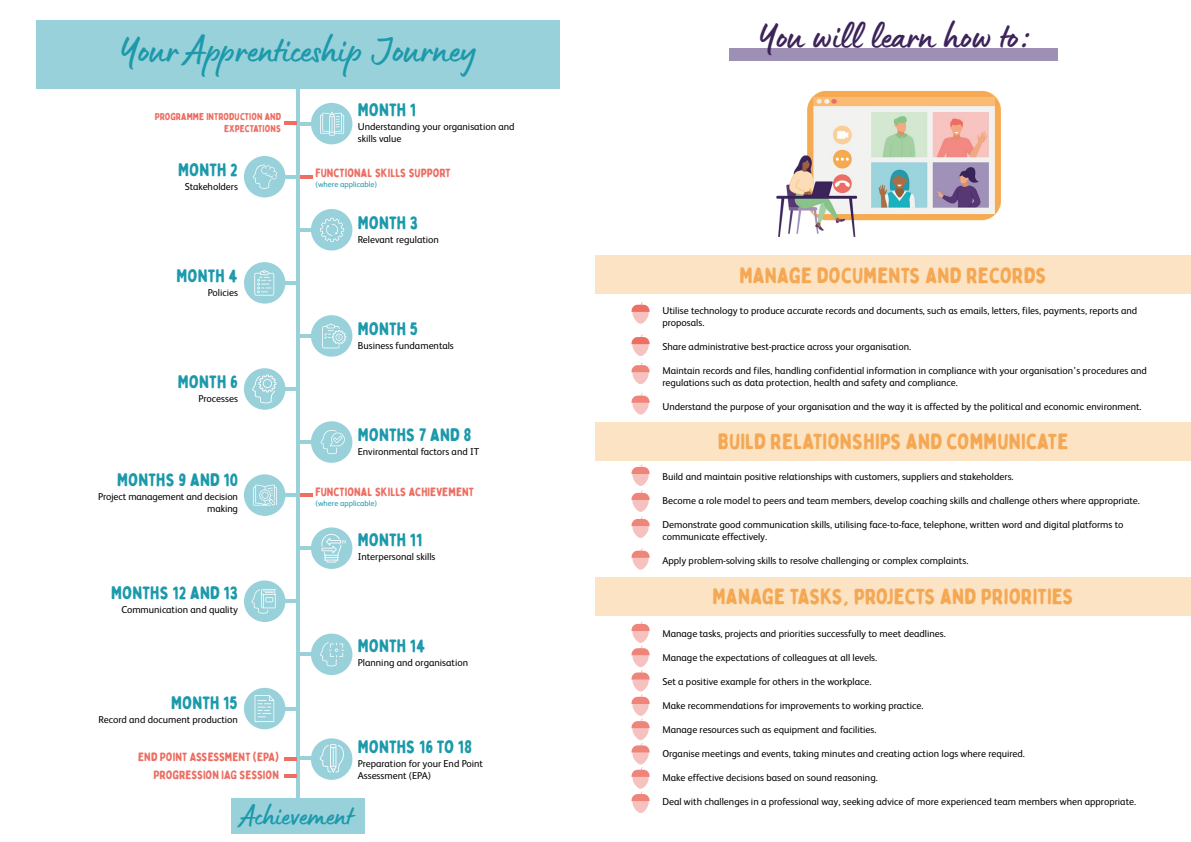
<style>
.page{position:relative;width:1191px;height:842px;background:#fff}
.page>*{position:absolute;margin:0;border:0;box-sizing:border-box;transform-origin:0 0}
.t1{font:40px "Lumios Marker";color:#1c99ab}
.t2{font:39px "Lumios Marker";color:#3c235a}
.t3{font:30px "Lumios Marker";color:#1c99ab}
.t4{font:22px "Bobby Jones Soft";color:#f5a854}
.t5{font:18.1px "Bobby Jones Soft";color:#1c99ab}
.t6{font:12.1px/17.3px "Bobby Jones Soft";color:#ed6e63;text-align:right}
.t7{font:10px/12px "FS Albert";color:#000}
.t8{font:10px/12px "Bobby Jones Soft";color:#ed6e63;text-align:right}
.t9{font:8px "FS Albert";color:#1c99ab}
</style>
<div class="page">
<hr style="left:297px;top:73px;width:3px;height:733px;background:#99d1db">
<svg style="left:300px;top:175px;width:12px;height:3px"></svg>
<hr style="left:270px;top:175px;width:28px;height:3px;background:#99d1db">
<div style="left:244px;top:156px;width:41px;height:41px;background:#99d1db;border-radius:50%"></div>
<svg style="left:253px;top:165px;width:24px;height:24px"></svg>
<hr style="left:270px;top:494px;width:28px;height:3px;background:#99d1db">
<div style="left:244px;top:474px;width:41px;height:42px;background:#99d1db;border-radius:50%"></div>
<svg style="left:253px;top:485px;width:24px;height:21px"></svg>
<hr style="left:270px;top:600px;width:28px;height:3px;background:#99d1db">
<div style="left:244px;top:580px;width:41px;height:42px;background:#99d1db;border-radius:50%"></div>
<svg style="left:251px;top:589px;width:25px;height:25px"></svg>
<hr style="left:298px;top:547px;width:28px;height:3px;background:#99d1db">
<div style="left:311px;top:527px;width:41px;height:42px;background:#99d1db;border-radius:50%"></div>
<svg style="left:321px;top:534px;width:25px;height:28px"></svg>
<hr style="left:298px;top:228px;width:28px;height:3px;background:#99d1db">
<div style="left:311px;top:209px;width:41px;height:42px;background:#99d1db;border-radius:50%"></div>
<svg style="left:320px;top:218px;width:24px;height:24px"></svg>
<hr style="left:298px;top:653px;width:28px;height:3px;background:#99d1db">
<div style="left:311px;top:634px;width:41px;height:41px;background:#99d1db;border-radius:50%"></div>
<svg style="left:320px;top:642px;width:24px;height:24px"></svg>
<svg style="left:300px;top:493px;width:12px;height:3px"></svg>
<hr style="left:270px;top:281px;width:28px;height:3px;background:#99d1db">
<div style="left:244px;top:262px;width:41px;height:42px;background:#99d1db;border-radius:50%"></div>
<svg style="left:254px;top:270px;width:20px;height:26px"></svg>
<hr style="left:298px;top:440px;width:28px;height:4px;background:#99d1db">
<div style="left:311px;top:421px;width:41px;height:42px;background:#99d1db;border-radius:50%"></div>
<svg style="left:321px;top:430px;width:24px;height:24px"></svg>
<hr style="left:270px;top:387px;width:28px;height:3px;background:#99d1db">
<div style="left:244px;top:368px;width:41px;height:42px;background:#99d1db;border-radius:50%"></div>
<svg style="left:252px;top:375px;width:24px;height:28px"></svg>
<hr style="left:298px;top:334px;width:28px;height:3px;background:#99d1db">
<div style="left:311px;top:315px;width:41px;height:42px;background:#99d1db;border-radius:50%"></div>
<svg style="left:322px;top:323px;width:24px;height:25px"></svg>
<hr style="left:298px;top:122px;width:28px;height:3px;background:#99d1db">
<div style="left:311px;top:103px;width:41px;height:41px;background:#99d1db;border-radius:50%"></div>
<svg style="left:320px;top:112px;width:24px;height:24px"></svg>
<svg style="left:284px;top:122px;width:13px;height:3px"></svg>
<hr style="left:298px;top:757px;width:28px;height:3px;background:#99d1db">
<div style="left:311px;top:738px;width:41px;height:42px;background:#99d1db;border-radius:50%"></div>
<svg style="left:320px;top:744px;width:24px;height:29px"></svg>
<hr style="left:270px;top:707px;width:28px;height:3px;background:#99d1db">
<div style="left:244px;top:688px;width:41px;height:41px;background:#99d1db;border-radius:50%"></div>
<svg style="left:255px;top:695px;width:19px;height:27px"></svg>
<div style="left:36px;top:21px;width:523px;height:68px;background:#99d1db"></div>
<div style="left:231px;top:798px;width:134px;height:36px;background:#99d1db"></div>
<svg style="left:284px;top:758px;width:13px;height:3px"></svg>
<svg style="left:284px;top:775px;width:13px;height:3px"></svg>
<div style="left:729px;top:48px;width:328px;height:12px;background:#9e8fb5"></div>
<div style="left:595px;top:255px;width:596px;height:39px;background:#fce3c3"></div>
<div style="left:595px;top:422px;width:596px;height:39px;background:#fce3c3"></div>
<div style="left:595px;top:577px;width:596px;height:39px;background:#fce3c3"></div>
<img style="left:776px;top:91px;width:225px;height:145px">
<svg style="left:631px;top:302px;width:18px;height:22px"></svg>
<svg style="left:631px;top:335px;width:18px;height:21px"></svg>
<svg style="left:631px;top:363px;width:18px;height:21px"></svg>
<svg style="left:631px;top:393px;width:18px;height:22px"></svg>
<svg style="left:631px;top:464px;width:18px;height:74px"></svg>
<svg style="left:631px;top:548px;width:18px;height:22px"></svg>
<svg style="left:631px;top:621px;width:18px;height:192px"></svg>
<h1 class="t1" style="left:119px;top:24px;width:359px">Your Apprenticeship Journey</h1>
<p class="t8" style="left:155px;top:111px;width:128px">PROGRAMME INTRODUCTION AND<br>EXPECTATIONS</p>
<h3 class="t5" style="left:178px;top:158px;width:61px">MONTH 2</h3>
<p class="t7" style="left:185px;top:180px;width:55px">Stakeholders</p>
<h3 class="t5" style="left:176px;top:264px;width:63px">MONTH 4</h3>
<p class="t7" style="left:208px;top:286px;width:32px">Policies</p>
<h3 class="t5" style="left:178px;top:371px;width:62px">MONTH 6</h3>
<p class="t7" style="left:199px;top:393px;width:41px">Processes</p>
<h3 class="t5" style="left:117px;top:468px;width:122px">MONTHS 9 AND 10</h3>
<p class="t7" style="left:98px;top:490px;width:141px;text-align:right">Project management and decision making</p>
<h3 class="t5" style="left:111px;top:581px;width:128px">MONTHS 12 AND 13</h3>
<p class="t7" style="left:121px;top:603px;width:118px">Communication and quality</p>
<h3 class="t5" style="left:171px;top:692px;width:68px">MONTH 15</h3>
<p class="t7" style="left:99px;top:714px;width:141px">Record and document production</p>
<p class="t6" style="left:138px;top:749px;width:142px">END POINT ASSESSMENT (EPA)<br>PROGRESSION IAG SESSION</p>
<h3 class="t5" style="left:358px;top:98px;width:60px">MONTH 1</h3>
<p class="t7" style="left:358px;top:120px;width:158px">Understanding your organisation and skills value</p>
<p class="t6" style="left:315px;top:164px;width:137px">FUNCTIONAL SKILLS SUPPORT</p>
<p class="t9" style="left:315px;top:180px;width:63px">(where applicable)</p>
<h3 class="t5" style="left:358px;top:211px;width:62px">MONTH 3</h3>
<p class="t7" style="left:358px;top:233px;width:83px">Relevant regulation</p>
<h3 class="t5" style="left:358px;top:317px;width:62px">MONTH 5</h3>
<p class="t7" style="left:358px;top:339px;width:98px">Business fundamentals</p>
<h3 class="t5" style="left:358px;top:424px;width:115px">MONTHS 7 AND 8</h3>
<p class="t7" style="left:358px;top:446px;width:123px">Environmental factors and IT</p>
<p class="t6" style="left:315px;top:483px;width:160px">FUNCTIONAL SKILLS ACHIEVEMENT</p>
<p class="t9" style="left:315px;top:498px;width:63px">(where applicable)</p>
<h3 class="t5" style="left:358px;top:528px;width:66px">MONTH 11</h3>
<p class="t7" style="left:358px;top:550px;width:79px">Interpersonal skills</p>
<h3 class="t5" style="left:358px;top:634px;width:69px">MONTH 14</h3>
<p class="t7" style="left:358px;top:656px;width:112px">Planning and organisation</p>
<h3 class="t5" style="left:358px;top:736px;width:116px">MONTHS 16 TO 18</h3>
<p class="t7" style="left:358px;top:758px;width:127px">Preparation for your End Point<br>Assessment (EPA)</p>
<h3 class="t3" style="left:242px;top:796px;width:113px">Achievement</h3>
<h2 class="t2" style="left:757px;top:11px;width:273px">You will learn how to:</h2>
<h3 class="t4" style="left:739px;top:261px;width:309px">MANAGE DOCUMENTS AND RECORDS</h3>
<p class="t7" style="left:662px;top:304px;width:476px">Utilise technology to produce accurate records and documents, such as emails, letters, files, payments, reports and proposals.</p>
<p class="t7" style="left:662px;top:340px;width:250px">Share administrative best-practice across your organisation.</p>
<p class="t7" style="left:662px;top:364px;width:486px">Maintain records and files, handling confidential information in compliance with your organisation’s procedures and regulations such as data protection, health and safety and compliance.</p>
<p class="t7" style="left:662px;top:400px;width:481px">Understand the purpose of your organisation and the way it is affected by the political and economic environment.</p>
<h3 class="t4" style="left:718px;top:428px;width:352px">BUILD RELATIONSHIPS AND COMMUNICATE</h3>
<p class="t7" style="left:662px;top:471px;width:353px">Build and maintain positive relationships with customers, suppliers and stakeholders.</p>
<p class="t7" style="left:662px;top:495px;width:479px">Become a role model to peers and team members, develop coaching skills and challenge others where appropriate.</p>
<p class="t7" style="left:662px;top:519px;width:463px">Demonstrate good communication skills, utilising face-to-face, telephone, written word and digital platforms to communicate effectively.</p>
<p class="t7" style="left:662px;top:555px;width:307px">Apply problem-solving skills to resolve challenging or complex complaints.</p>
<h3 class="t4" style="left:712px;top:583px;width:363px">MANAGE TASKS, PROJECTS AND PRIORITIES</h3>
<p class="t7" style="left:662px;top:627px;width:285px">Manage tasks, projects and priorities successfully to meet deadlines.</p>
<p class="t7" style="left:662px;top:651px;width:216px">Manage the expectations of colleagues at all levels.</p>
<p class="t7" style="left:662px;top:675px;width:211px">Set a positive example for others in the workplace.</p>
<p class="t7" style="left:662px;top:699px;width:263px">Make recommendations for improvements to working practice.</p>
<p class="t7" style="left:662px;top:723px;width:216px">Manage resources such as equipment and facilities.</p>
<p class="t7" style="left:662px;top:747px;width:364px">Organise meetings and events, taking minutes and creating action logs where required.</p>
<p class="t7" style="left:662px;top:771px;width:217px">Make effective decisions based on sound reasoning.</p>
<p class="t7" style="left:662px;top:795px;width:475px">Deal with challenges in a professional way, seeking advice of more experienced team members when appropriate.</p>
</div>
